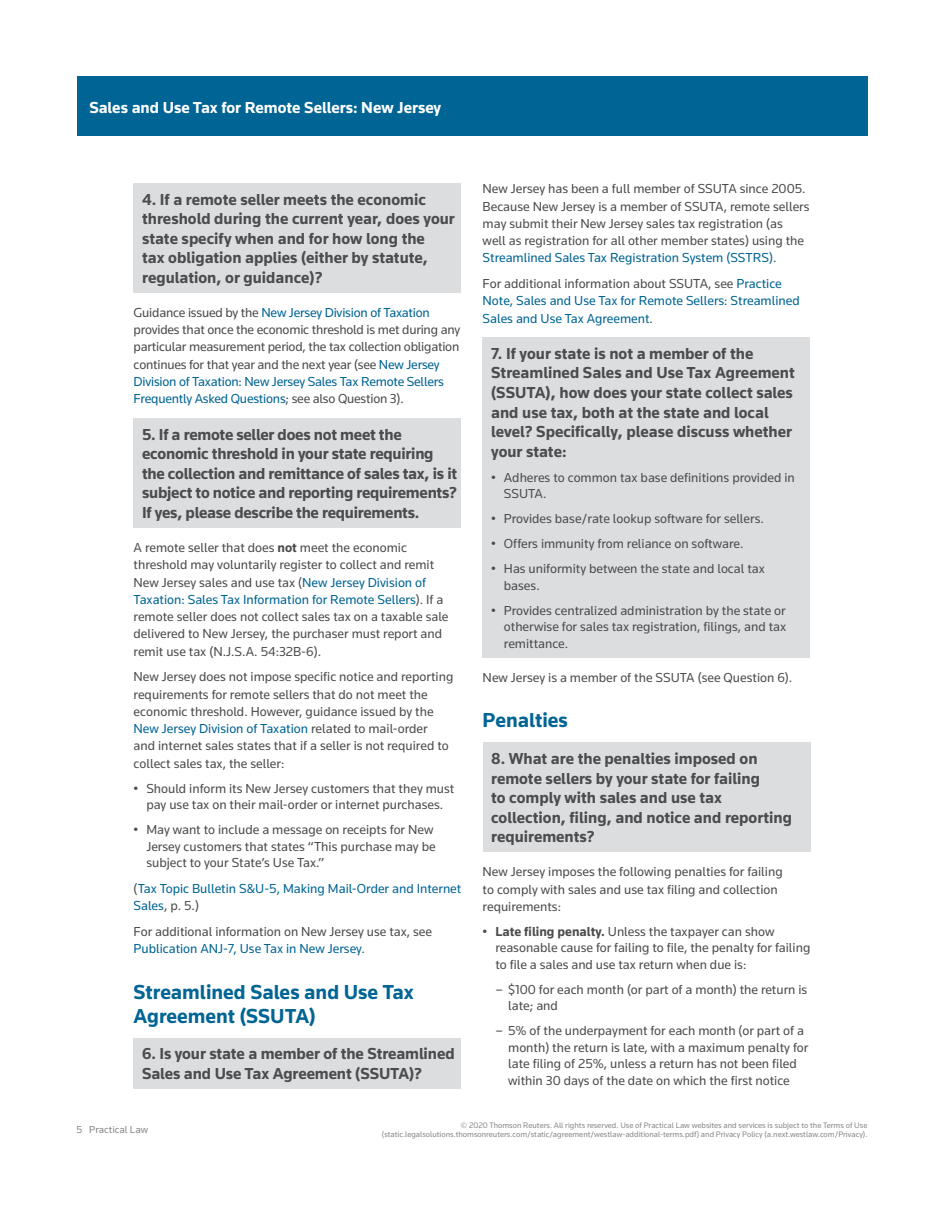
<style>
.page{position:relative;width:944px;height:1214px;background:#fff}
.page>*{position:absolute;margin:0;border:0;box-sizing:border-box;transform-origin:0 0}
.t1{font:700 21px/24px "Knowledge";color:#006494}
.t2{font:700 16.5px/19.5px "Knowledge";color:#4b4c4d}
.t3{font:700 16.5px "Knowledge";color:#fff}
.t4{font:13.5px/17.2px "Knowledge";color:#4b4c4d}
.t5{font:13.5px/17.2px "Knowledge";color:#006494}
.t6{font:10.5px "Knowledge";color:#86888b}
.t7{font:8.25px/9.8px "Knowledge";color:#86888b;text-align:right}
.s1{color:#006494}
.s2{font-weight:700}
.s3{color:#4b4c4d}
</style>
<div class="page">
<div style="left:77px;top:77px;width:790px;height:59px;background:#006494"></div>
<div style="left:134px;top:183px;width:327px;height:110px;background:#dcdddf"></div>
<div style="left:134px;top:418px;width:327px;height:110px;background:#dcdddf"></div>
<div style="left:134px;top:1037px;width:327px;height:51px;background:#dcdddf"></div>
<div style="left:482px;top:742px;width:328px;height:110px;background:#dcdddf"></div>
<div style="left:482px;top:338px;width:328px;height:320px;background:#dcdddf"></div>
<p class="t3" style="left:89px;top:97px;width:353px">Sales and Use Tax for Remote Sellers: New Jersey</p>
<p class="t2" style="left:142px;top:189px;width:314px">4. If a remote seller meets the economic threshold during the current year, does your state specify when and for how long the<br>tax obligation applies (either by statute, regulation, or guidance)?</p>
<p class="t4" style="left:134px;top:303px;width:328px">Guidance issued by the <span class="s1">New Jersey Division of Taxation </span>provides that once the economic threshold is met during any particular measurement period, the tax collection obligation continues for that year and the next year (see <span class="s1">New Jersey Division of Taxation: New Jersey Sales Tax Remote Sellers Frequently Asked Questions</span>; see also Question 3).</p>
<p class="t2" style="left:142px;top:424px;width:316px">5. If a remote seller does not meet the economic threshold in your state requiring the collection and remittance of sales tax, is it subject to notice and reporting requirements?<br>If yes, please describe the requirements.</p>
<p class="t4" style="left:134px;top:538px;width:316px">A remote seller that does <span class="s2">not</span> meet the economic threshold may voluntarily register to collect and remit New Jersey sales and use tax (<span class="s1">New Jersey Division of Taxation: Sales Tax Information for Remote Sellers</span>). If a remote seller does not collect sales tax on a taxable sale delivered to New Jersey, the purchaser must report and remit use tax (N.J.S.A. 54:32B-6).</p>
<p class="t4" style="left:134px;top:668px;width:321px">New Jersey does not impose specific notice and reporting requirements for remote sellers that do not meet the economic threshold. However, guidance issued by the <span class="s1">New Jersey Division of Taxation</span> related to mail-order<br>and internet sales states that if a seller is not required to collect sales tax, the seller:</p>
<p class="t4" style="left:134px;top:779px;width:322px;line-height:16.5px;text-align:center">• Should inform its New Jersey customers that they must pay use tax on their mail-order or internet purchases.</p>
<p class="t4" style="left:146px;top:821px;width:291px;line-height:16.5px;text-indent:-13px">• May want to include a message on receipts for New<br>Jersey customers that states “This purchase may be subject to your State’s Use Tax.”</p>
<p class="t5" style="left:134px;top:879px;width:329px"><span class="s3">(</span>Tax Topic Bulletin S&amp;U-5, Making Mail-Order and Internet<br>Sales<span class="s3">, p. 5.)</span></p>
<p class="t4" style="left:134px;top:922px;width:300px">For additional information on New Jersey use tax, see<br><span class="s1">Publication ANJ-7, Use Tax in New Jersey</span>.</p>
<h1 class="t1" style="left:134px;top:979px;width:282px">Streamlined Sales and Use Tax<br>Agreement (SSUTA)</h1>
<p class="t2" style="left:142px;top:1043px;width:314px">6. Is your state a member of the Streamlined<br>Sales and Use Tax Agreement (SSUTA)?</p>
<p class="t4" style="left:482px;top:180px;width:328px">New Jersey has been a full member of SSUTA since 2005.<br>Because New Jersey is a member of SSUTA, remote sellers may submit their New Jersey sales tax registration (as<br>well as registration for all other member states) using the <span class="s1">Streamlined Sales Tax Registration System (SSTRS)</span>.</p>
<p class="t5" style="left:482px;top:275px;width:319px"><span class="s3">For additional information about SSUTA, see</span> Practice<br>Note, Sales and Use Tax for Remote Sellers: Streamlined<br>Sales and Use Tax Agreement<span class="s3">.</span></p>
<p class="t2" style="left:491px;top:343px;width:305px">7. If your state is not a member of the Streamlined Sales and Use Tax Agreement (SSUTA), how does your state collect sales and use tax, both at the state and local level? Specifically, please discuss whether your state:</p>
<p class="t4" style="left:504px;top:468px;width:292px;line-height:16.5px;text-indent:-13px">• Adheres to common tax base definitions provided in<br>SSUTA.</p>
<p class="t4" style="left:491px;top:509px;width:274px">• Provides base/rate lookup software for sellers.</p>
<p class="t4" style="left:491px;top:534px;width:254px">• Offers immunity from reliance on software.</p>
<p class="t4" style="left:504px;top:560px;width:262px;line-height:16.5px;text-indent:-13px">• Has uniformity between the state and local tax bases.</p>
<p class="t4" style="left:504px;top:601px;width:284px;line-height:16.5px;text-align:justify;text-indent:-13px">• Provides centralized administration by the state or otherwise for sales tax registration, filings, and tax remittance.</p>
<p class="t4" style="left:482px;top:669px;width:311px">New Jersey is a member of the SSUTA (see Question 6).</p>
<h1 class="t1" style="left:482px;top:708px;width:87px">Penalties</h1>
<p class="t2" style="left:491px;top:748px;width:302px">8. What are the penalties imposed on remote sellers by your state for failing<br>to comply with sales and use tax collection, filing, and notice and reporting requirements?</p>
<p class="t4" style="left:482px;top:863px;width:301px">New Jersey imposes the following penalties for failing to comply with sales and use tax filing and collection requirements:</p>
<p class="t4" style="left:495px;top:922px;width:316px;line-height:16.5px;text-indent:-13px">• <span class="s2">Late filing penalty.</span> Unless the taxpayer can show reasonable cause for failing to file, the penalty for failing to file a sales and use tax return when due is:</p>
<p class="t4" style="left:508px;top:980px;width:301px;line-height:16.5px;text-indent:-13px">– $100 for each month (or part of a month) the return is late; and</p>
<p class="t4" style="left:508px;top:1022px;width:302px;line-height:16.5px;text-indent:-13px">– 5% of the underpayment for each month (or part of a month) the return is late, with a maximum penalty for late filing of 25%, unless a return has not been filed within 30 days of the date on which the first notice</p>
<p class="t6" style="left:77px;top:1123px;width:73px">5 Practical Law</p>
<p class="t7" style="left:382px;top:1119px;width:487px">© 2020 Thomson Reuters. All rights reserved. Use of Practical Law websites and services is subject to the Terms of Use (static.legalsolutions.thomsonreuters.com/static/agreement/westlaw-additional-terms.pdf) and Privacy Policy (a.next.westlaw.com/Privacy).</p>
</div>
